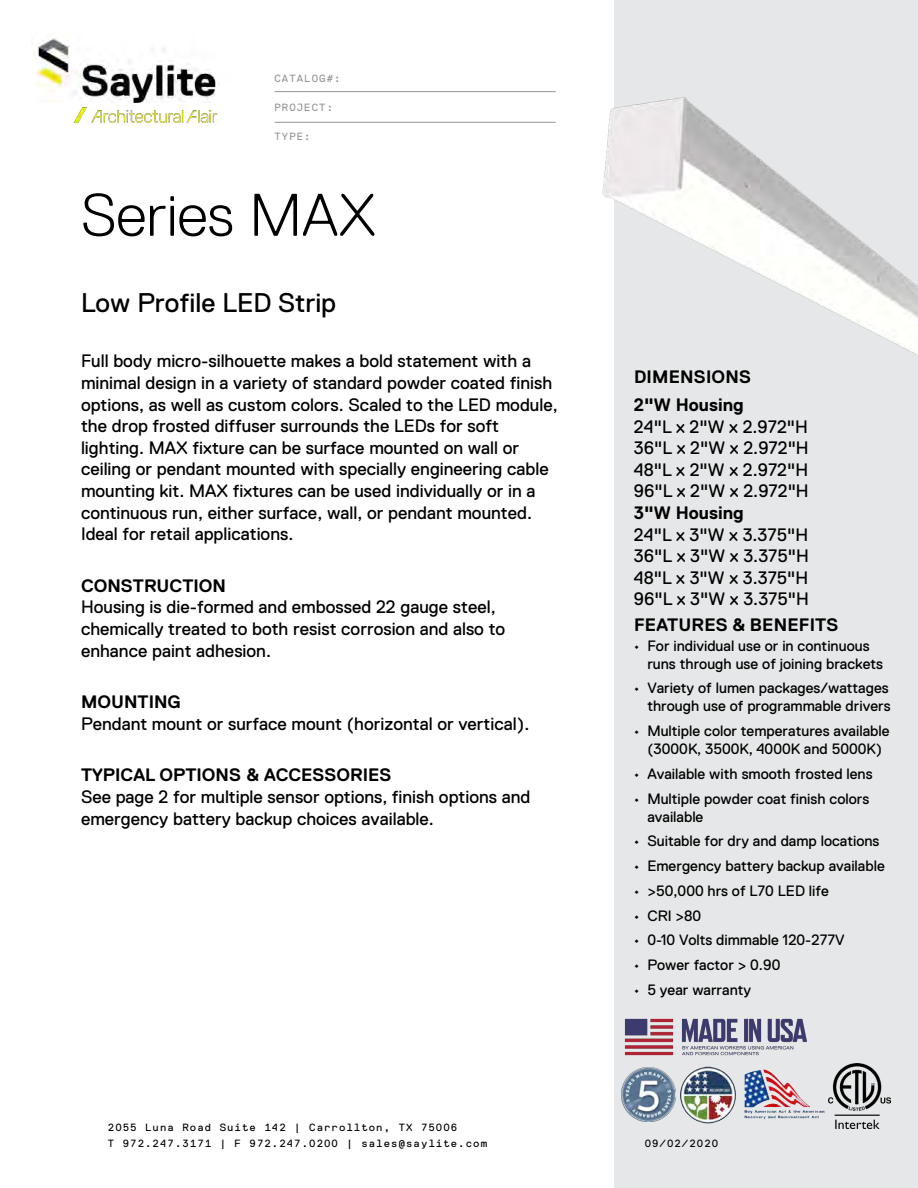
<style>
.page{position:relative;width:918px;height:1188px;background:#fff}
.page>*{position:absolute;margin:0;border:0;box-sizing:border-box;transform-origin:0 0}
.t1{font:300 60px "Replica Std";color:#000}
.t2{font:27px "Replica Std";color:#000}
.t3{font:18px/21.6px "Replica Std";color:#000}
.t4{font:700 18px/27.6px "Replica Std";color:#000}
.t5{font:15px/18px "Replica Std";color:#000}
.t6{font:10.5px/16.5px "Replica Mono Std";letter-spacing:.1em;color:#000}
.t7{font:10.5px "Replica Mono Std";letter-spacing:.1em;color:#939598}
</style>
<div class="page">
<hr style="left:274px;top:122px;width:282px;height:1px;background:#939598">
<hr style="left:274px;top:91px;width:282px;height:1px;background:#939598">
<div style="left:614px;top:0;width:304px;height:1188px;background:#e6e7e8"></div>
<img style="left:621px;top:1067px;width:52px;height:55px">
<img style="left:829px;top:1063px;width:62px;height:66px">
<img style="left:602px;top:97px;width:316px;height:259px">
<img style="left:673px;top:1066px;width:152px;height:58px">
<img style="left:31px;top:38px;width:188px;height:65px">
<img style="left:73px;top:107px;width:145px;height:16px">
<img style="left:625px;top:1019px;width:182px;height:37px">
<p class="t7" style="left:274px;top:72px;width:68px">CATALOG#:</p>
<p class="t7" style="left:274px;top:102px;width:60px">PROJECT:</p>
<p class="t7" style="left:274px;top:130px;width:38px">TYPE:</p>
<h1 class="t1" style="left:81px;top:182px;width:297px">Series MAX</h1>
<h2 class="t2" style="left:81px;top:288px;width:257px">Low Profile LED Strip</h2>
<p class="t3" style="left:81px;top:351px;width:478px">Full body micro-silhouette makes a bold statement with a minimal design in a variety of standard powder coated finish options, as well as custom colors. Scaled to the LED module, the drop frosted diffuser surrounds the LEDs for soft lighting. MAX fixture can be surface mounted on wall or ceiling or pendant mounted with specially engineering cable mounting kit. MAX fixtures can be used individually or in a continuous run, either surface, wall, or pendant mounted.<br>Ideal for retail applications.</p>
<p class="t4" style="left:81px;top:572px;width:147px">CONSTRUCTION</p>
<p class="t3" style="left:81px;top:597px;width:426px">Housing is die-formed and embossed 22 gauge steel, chemically treated to both resist corrosion and also to enhance paint adhesion.</p>
<p class="t4" style="left:81px;top:688px;width:101px">MOUNTING</p>
<p class="t3" style="left:81px;top:713px;width:450px">Pendant mount or surface mount (horizontal or vertical).</p>
<p class="t4" style="left:81px;top:762px;width:312px">TYPICAL OPTIONS &amp; ACCESSORIES</p>
<p class="t3" style="left:81px;top:786px;width:451px">See page 2 for multiple sensor options, finish options and emergency battery backup choices available.</p>
<p class="t6" style="left:108px;top:1119px;width:381px">2055 Luna Road Suite 142 | Carrollton, TX 75006<br>T 972.247.3171 | F 972.247.0200 | sales@saylite.com</p>
<p class="t4" style="left:634px;top:363px;width:119px">DIMENSIONS<br>2"W Housing</p>
<p class="t3" style="left:634px;top:416px;width:176px;text-align:justify">24"L x 2"W x 2.972"H 36"L x 2"W x 2.972"H 48"L x 2"W x 2.972"H 96"L x 2"W x 2.972"H</p>
<p class="t4" style="left:634px;top:499px;width:111px">3"W Housing</p>
<p class="t3" style="left:634px;top:524px;width:176px;text-align:justify">24"L x 3"W x 3.375"H 36"L x 3"W x 3.375"H 48"L x 3"W x 3.375"H 96"L x 3"W x 3.375"H</p>
<p class="t4" style="left:634px;top:612px;width:206px">FEATURES &amp; BENEFITS</p>
<p class="t5" style="left:647px;top:636px;width:237px;text-indent:-14px">• For individual use or in continuous runs through use of joining brackets</p>
<p class="t5" style="left:634px;top:679px;width:258px;text-align:right">• Variety of lumen packages/wattages through use of programmable drivers</p>
<p class="t5" style="left:634px;top:722px;width:257px;text-align:center">• Multiple color temperatures available (3000K, 3500K, 4000K and 5000K)</p>
<p class="t5" style="left:634px;top:765px;width:240px">• Available with smooth frosted lens</p>
<p class="t5" style="left:647px;top:789px;width:223px;text-indent:-14px">• Multiple powder coat finish colors available</p>
<p class="t5" style="left:634px;top:832px;width:247px">• Suitable for dry and damp locations</p>
<p class="t5" style="left:634px;top:857px;width:252px">• Emergency battery backup available</p>
<p class="t5" style="left:634px;top:882px;width:196px">• &gt;50,000 hrs of L70 LED life</p>
<p class="t5" style="left:634px;top:906px;width:69px">• CRI &gt;80</p>
<p class="t5" style="left:634px;top:931px;width:212px">• 0-10 Volts dimmable 120-277V</p>
<p class="t5" style="left:634px;top:956px;width:148px">• Power factor &gt; 0.90</p>
<p class="t5" style="left:634px;top:981px;width:119px">• 5 year warranty</p>
<p class="t6" style="left:645px;top:1135px;width:75px">09/02/2020</p>
</div>
